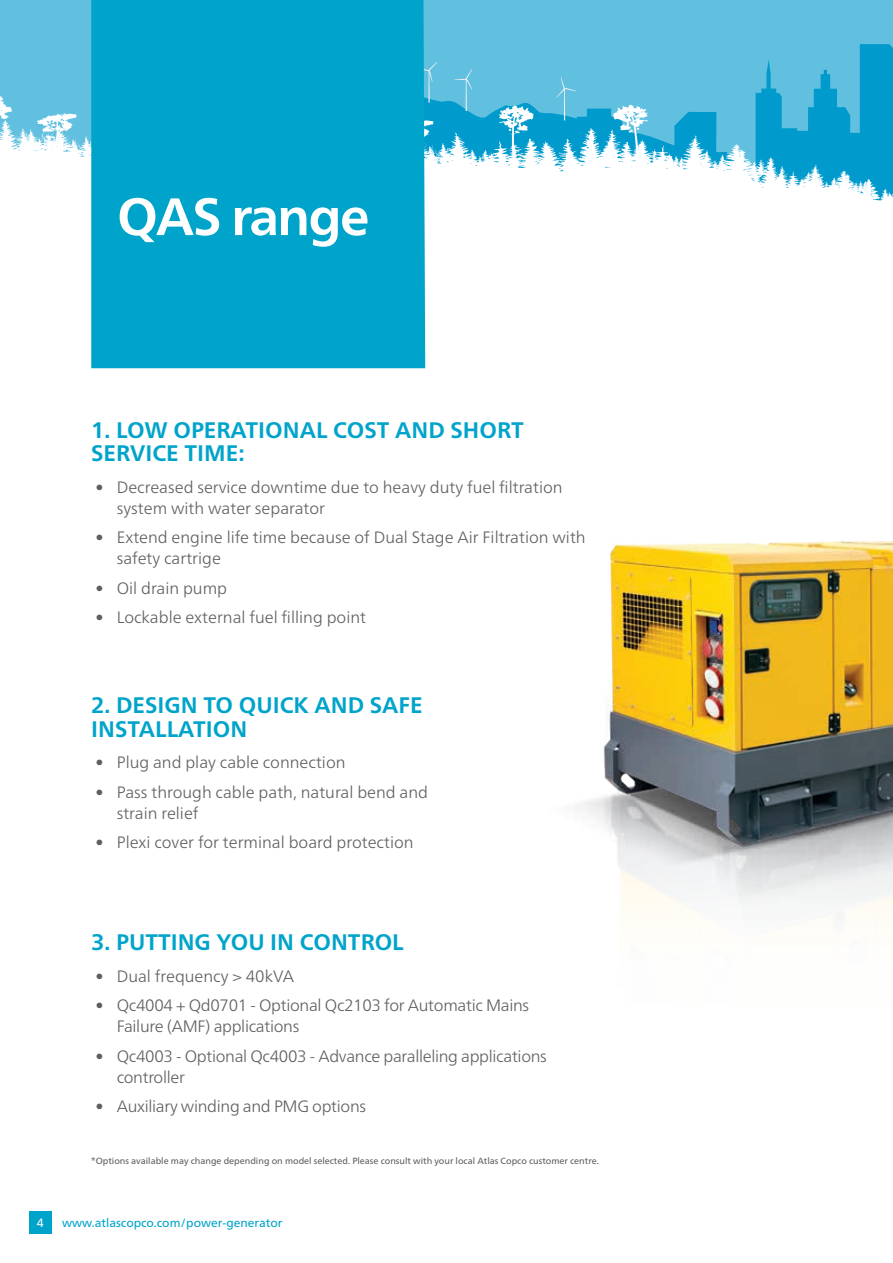
<style>
.page{position:relative;width:893px;height:1263px;background:#fff}
.page>*{position:absolute;margin:0;border:0;box-sizing:border-box;transform-origin:0 0}
.t1{font:700 52.5px "Neue Frutiger World";letter-spacing:-.03em;color:#fff}
.t2{font:700 22.5px/23.5px "Neue Frutiger World";color:#00a4ca}
.t3{font:300 16.5px/21px "Neue Frutiger World";color:#5c5e60}
.t4{font:300 16.5px/21px "Neue Frutiger World";letter-spacing:-.02em;color:#5c5e60}
.t5{font:12px "Neue Frutiger World";color:#00a4ca}
.t6{font:12px "Neue Frutiger World";color:#fff}
.t7{font:9px "Neue Frutiger World";color:#5c5e60}
</style>
<div class="page">
<div style="left:0;top:0;width:893px;height:195px;background:#61c0e0"></div>
<svg style="left:437px;top:44px;width:456px;height:56px"></svg>
<svg style="left:542px;top:100px;width:351px;height:101px"></svg>
<svg style="left:556px;top:77px;width:20px;height:43px"></svg>
<svg style="left:454px;top:69px;width:18px;height:24px"></svg>
<svg style="left:425px;top:62px;width:12px;height:31px"></svg>
<svg style="left:0;top:93px;width:542px;height:102px"></svg>
<img style="left:574px;top:540px;width:319px;height:379px">
<div style="left:91px;top:0;width:334px;height:368px;background:#00a4ca"></div>
<div style="left:29px;top:1211px;width:22px;height:23px;background:#00a4ca"></div>
<h1 class="t1" style="left:117px;top:170px;width:254px">QAS range</h1>
<h2 class="t2" style="left:91px;top:418px;width:434px">1. LOW OPERATIONAL COST AND SHORT<br>SERVICE TIME:</h2>
<p class="t3" style="left:117px;top:476px;width:447px;text-indent:-21px">• Decreased service downtime due to heavy duty fuel filtration system with water separator</p>
<p class="t3" style="left:117px;top:527px;width:470px;text-indent:-21px">• Extend engine life time because of Dual Stage Air Filtration with safety cartrige</p>
<p class="t3" style="left:95px;top:577px;width:133px">• Oil drain pump</p>
<p class="t3" style="left:95px;top:607px;width:272px">• Lockable external fuel filling point</p>
<h2 class="t2" style="left:91px;top:693px;width:333px">2. DESIGN TO QUICK AND SAFE<br>INSTALLATION</h2>
<p class="t3" style="left:95px;top:752px;width:252px">• Plug and play cable connection</p>
<p class="t3" style="left:117px;top:781px;width:313px;text-indent:-21px">• Pass through cable path, natural bend and strain relief</p>
<p class="t3" style="left:95px;top:832px;width:320px">• Plexi cover for terminal board protection</p>
<h2 class="t2" style="left:91px;top:930px;width:314px">3. PUTTING YOU IN CONTROL</h2>
<p class="t3" style="left:95px;top:965px;width:200px">• Dual frequency &gt; 40kVA</p>
<p class="t4" style="left:117px;top:995px;width:414px;text-indent:-21px">• Qc4004 + Qd0701 - Optional Qc2103 for Automatic Mains<br>Failure (AMF) applications</p>
<p class="t4" style="left:117px;top:1045px;width:432px;text-indent:-21px">• Qc4003 - Optional Qc4003 - Advance paralleling applications controller</p>
<p class="t4" style="left:95px;top:1096px;width:272px">• Auxiliary winding and PMG options</p>
<p class="t7" style="left:91px;top:1154px;width:509px">*Options available may change depending on model selected. Please consult with your local Atlas Copco customer centre.</p>
<p class="t6" style="left:37px;top:1214px;width:8px">4</p>
<p class="t5" style="left:62px;top:1213px;width:222px">www.atlascopco.com/power-generator</p>
</div>
